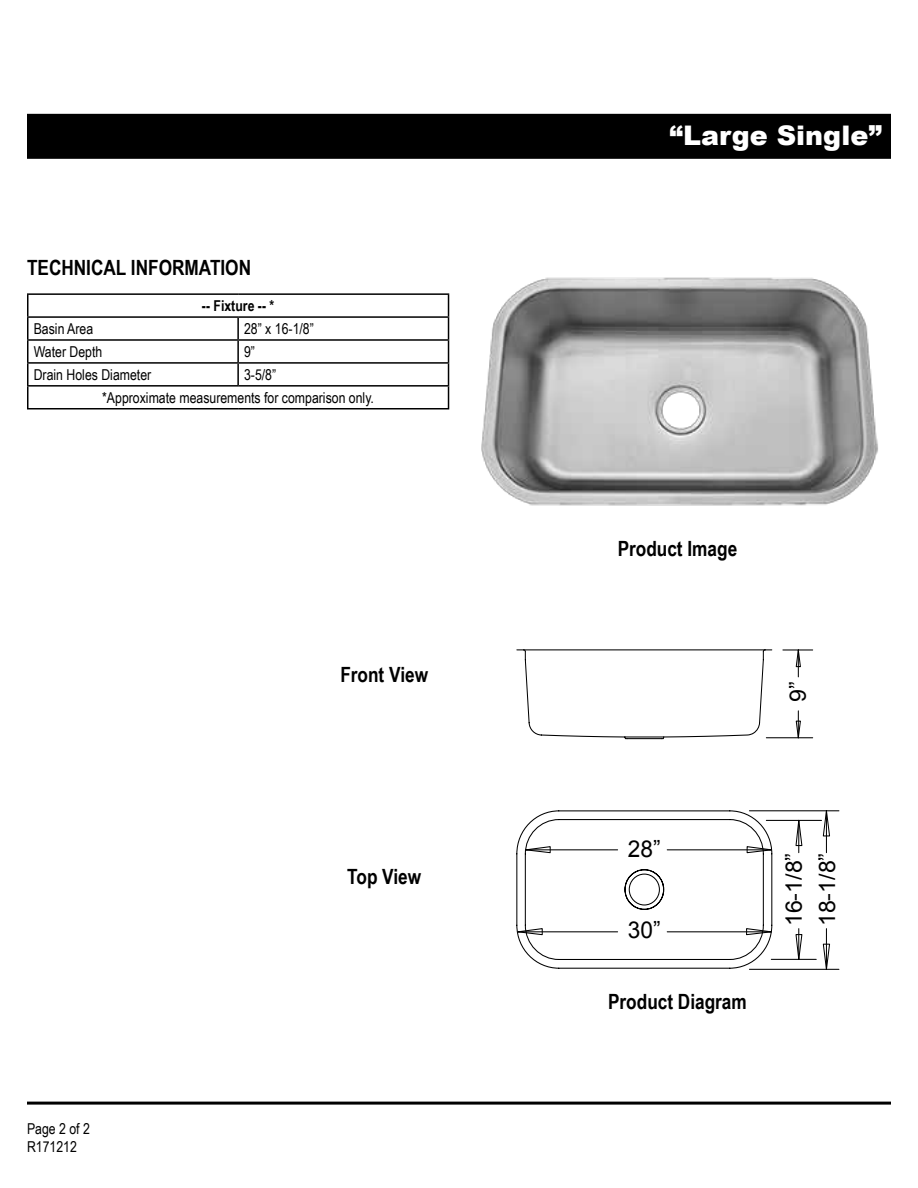
<style>
.page{position:relative;width:918px;height:1188px;background:#fff}
.page>*{position:absolute;margin:0;border:0;box-sizing:border-box;transform-origin:0 0}
.t1{font:900 27px "Arial";color:#fff}
.t2{font:23.25px "Arial";color:#000}
.t3{font:22.65px/33.2px "Arial";color:#000}
.t4{font:700 21px "Arial Narrow";color:#000}
.t5{font:15px/23px "Arial Narrow";color:#000}
.t6{font:700 15px "Arial Narrow";color:#000}
</style>
<div class="page">
<div style="left:27px;top:114px;width:864px;height:45px;background:#000"></div>
<hr style="left:27px;top:1102px;width:864px;height:3px;background:#000">
<img style="left:481px;top:277px;width:397px;height:229px">
<hr style="left:27px;top:293px;width:211px;height:2px;background:#000">
<hr style="left:238px;top:293px;width:211px;height:2px;background:#000">
<hr style="left:27px;top:316px;width:211px;height:2px;background:#000">
<hr style="left:238px;top:316px;width:211px;height:2px;background:#000">
<hr style="left:237px;top:318px;width:2px;height:21px;background:#000">
<hr style="left:27px;top:339px;width:211px;height:2px;background:#000">
<hr style="left:238px;top:339px;width:211px;height:2px;background:#000">
<hr style="left:237px;top:341px;width:2px;height:21px;background:#000">
<hr style="left:27px;top:362px;width:211px;height:2px;background:#000">
<hr style="left:238px;top:362px;width:211px;height:2px;background:#000">
<hr style="left:237px;top:364px;width:2px;height:21px;background:#000">
<hr style="left:27px;top:385px;width:211px;height:2px;background:#000">
<svg style="left:27px;top:295px;width:1px;height:113px"></svg>
<hr style="left:238px;top:385px;width:211px;height:2px;background:#000">
<svg style="left:448px;top:295px;width:1px;height:113px"></svg>
<hr style="left:27px;top:408px;width:211px;height:2px;background:#000">
<hr style="left:238px;top:408px;width:211px;height:2px;background:#000">
<svg style="left:516px;top:649px;width:257px;height:91px"></svg>
<hr style="left:524px;top:649px;width:241px;height:1px;background:#000">
<hr style="left:749px;top:969px;width:90px;height:1px;background:#000">
<hr style="left:749px;top:810px;width:90px;height:1px;background:#000">
<hr style="left:826px;top:929px;width:1px;height:40px;background:#000">
<hr style="left:826px;top:811px;width:1px;height:42px;background:#000">
<hr style="left:766px;top:820px;width:56px;height:1px;background:#000">
<hr style="left:771px;top:959px;width:45px;height:1px;background:#000">
<hr style="left:798px;top:820px;width:1px;height:33px;background:#000">
<hr style="left:798px;top:929px;width:1px;height:30px;background:#000">
<hr style="left:783px;top:649px;width:30px;height:1px;background:#000">
<hr style="left:766px;top:737px;width:47px;height:1px;background:#000">
<svg style="left:516px;top:810px;width:257px;height:159px"></svg>
<svg style="left:822px;top:943px;width:9px;height:27px"></svg>
<svg style="left:822px;top:810px;width:9px;height:27px"></svg>
<svg style="left:795px;top:819px;width:8px;height:28px"></svg>
<svg style="left:795px;top:934px;width:8px;height:26px"></svg>
<svg style="left:795px;top:649px;width:7px;height:28px"></svg>
<svg style="left:795px;top:711px;width:7px;height:28px"></svg>
<h3 class="t4" style="left:27px;top:252px;width:226px">TECHNICAL INFORMATION</h3>
<p class="t6" style="left:202px;top:294px;width:74px">-- Fixture -- *</p>
<p class="t5" style="left:34px;top:317px;width:61px">Basin Area</p>
<p class="t5" style="left:244px;top:317px;width:71px">28” x 16-1/8”</p>
<p class="t5" style="left:34px;top:340px;width:70px">Water Depth</p>
<p class="t5" style="left:244px;top:340px;width:12px">9”</p>
<p class="t5" style="left:34px;top:363px;width:119px">Drain Holes Diameter</p>
<p class="t5" style="left:102px;top:363px;width:273px;text-indent:142px">3-5/8”<br>*Approximate measurements for comparison only.</p>
<h3 class="t4" style="left:340px;top:659px;width:89px">Front View</h3>
<p class="t5" style="left:27px;top:1119px;width:64px;line-height:18px">Page 2 of 2<br>R171212</p>
<h3 class="t4" style="left:347px;top:860px;width:76px">Top View</h3>
<h1 class="t1" style="left:670px;top:116px;width:214px">“Large Single”</h1>
<h3 class="t4" style="left:618px;top:533px;width:121px">Product Image</h3>
<h3 class="t3" style="left:782px;top:702px;width:22px;rotate:-90deg">9”</h3>
<h2 class="t2" style="left:628px;top:833px;width:34px">28”</h2>
<h2 class="t2" style="left:628px;top:914px;width:34px">30”</h2>
<h3 class="t4" style="left:608px;top:985px;width:140px">Product Diagram</h3>
<h3 class="t3" style="left:778px;top:926px;width:75px;rotate:-90deg">16-1/8”<br>18-1/8”</h3>
</div>
